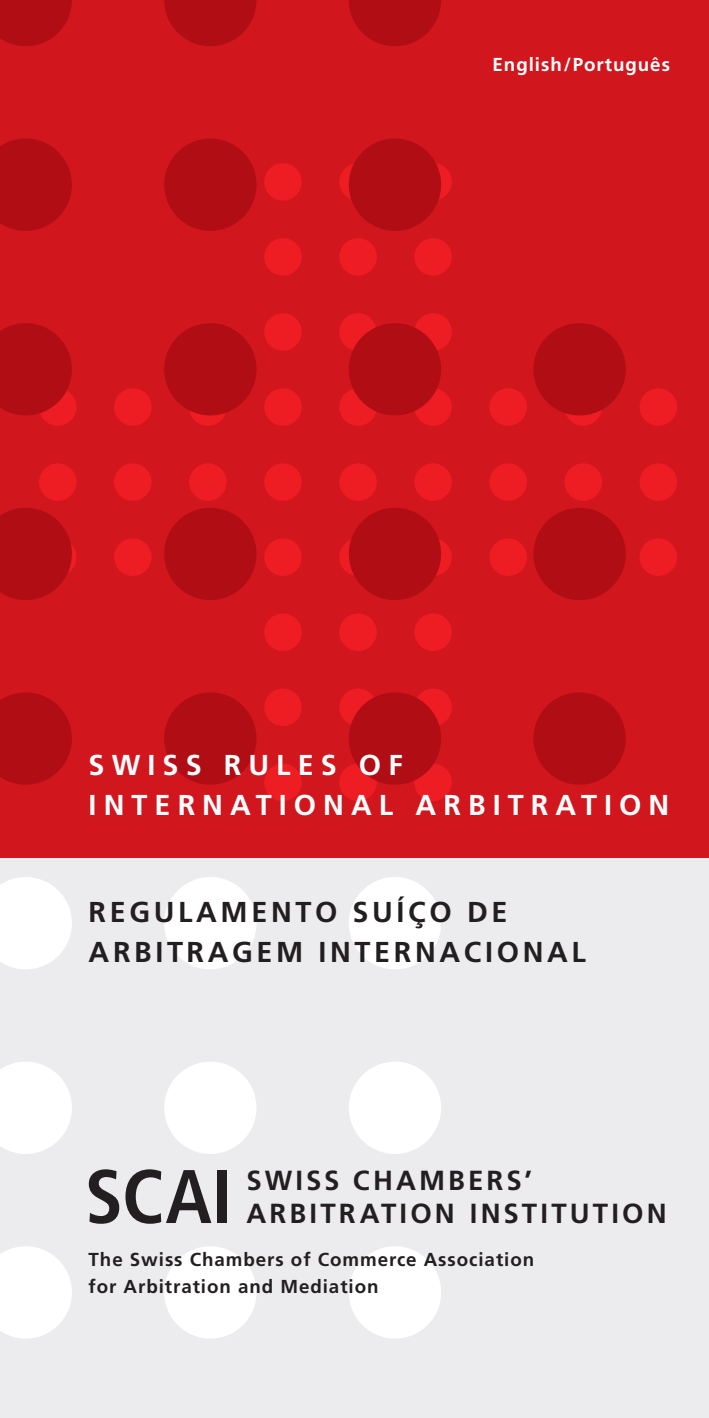
<style>
.page{position:relative;width:709px;height:1418px;background:#fff}
.page>*{position:absolute;margin:0;border:0;box-sizing:border-box;transform-origin:0 0}
.t1{font:700 condensed 75.75px "Frutiger LT";color:#231f20}
.t2{font:700 28.75px/40px "Frutiger LT";letter-spacing:.125em;color:#231f20}
.t3{font:700 28.75px/40px "Frutiger LT";letter-spacing:.245em;color:#fff}
.t4{font:700 27.5px "Frutiger LT";letter-spacing:.115em;color:#231f20}
.t5{font:700 18.75px/26.2px "Frutiger LT";letter-spacing:.05em;color:#231f20}
.t6{font:700 18.75px "Frutiger LT";letter-spacing:.05em;color:#fff}
</style>
<div class="page">
<div style="left:0;top:808px;width:709px;height:609px;background:#ececee"></div>
<div style="left:0;top:0;width:709px;height:857px;background:#d1161e"></div>
<div style="left:264px;top:163px;width:38px;height:38px;background:#ee1d23;border-radius:50%"></div>
<div style="left:264px;top:238px;width:38px;height:38px;background:#ee1d23;border-radius:50%"></div>
<div style="left:264px;top:313px;width:38px;height:38px;background:#ee1d23;border-radius:50%"></div>
<div style="left:264px;top:388px;width:38px;height:38px;background:#ee1d23;border-radius:50%"></div>
<div style="left:189px;top:388px;width:38px;height:38px;background:#ee1d23;border-radius:50%"></div>
<div style="left:114px;top:388px;width:38px;height:38px;background:#ee1d23;border-radius:50%"></div>
<div style="left:39px;top:388px;width:37px;height:38px;background:#ee1d23;border-radius:50%"></div>
<div style="left:264px;top:463px;width:38px;height:38px;background:#ee1d23;border-radius:50%"></div>
<div style="left:189px;top:463px;width:38px;height:38px;background:#ee1d23;border-radius:50%"></div>
<div style="left:114px;top:463px;width:38px;height:38px;background:#ee1d23;border-radius:50%"></div>
<div style="left:39px;top:463px;width:37px;height:38px;background:#ee1d23;border-radius:50%"></div>
<div style="left:264px;top:538px;width:38px;height:38px;background:#ee1d23;border-radius:50%"></div>
<div style="left:114px;top:538px;width:38px;height:38px;background:#ee1d23;border-radius:50%"></div>
<div style="left:39px;top:538px;width:37px;height:38px;background:#ee1d23;border-radius:50%"></div>
<div style="left:264px;top:613px;width:38px;height:38px;background:#ee1d23;border-radius:50%"></div>
<div style="left:264px;top:688px;width:38px;height:38px;background:#ee1d23;border-radius:50%"></div>
<div style="left:264px;top:763px;width:38px;height:38px;background:#ee1d23;border-radius:50%"></div>
<div style="left:339px;top:163px;width:38px;height:38px;background:#ee1d23;border-radius:50%"></div>
<div style="left:339px;top:238px;width:38px;height:38px;background:#ee1d23;border-radius:50%"></div>
<div style="left:339px;top:313px;width:38px;height:38px;background:#ee1d23;border-radius:50%"></div>
<div style="left:339px;top:388px;width:38px;height:38px;background:#ee1d23;border-radius:50%"></div>
<div style="left:339px;top:463px;width:38px;height:38px;background:#ee1d23;border-radius:50%"></div>
<div style="left:339px;top:538px;width:38px;height:38px;background:#ee1d23;border-radius:50%"></div>
<div style="left:339px;top:613px;width:38px;height:38px;background:#ee1d23;border-radius:50%"></div>
<div style="left:339px;top:688px;width:38px;height:38px;background:#ee1d23;border-radius:50%"></div>
<div style="left:339px;top:763px;width:38px;height:38px;background:#ee1d23;border-radius:50%"></div>
<div style="left:414px;top:163px;width:38px;height:38px;background:#ee1d23;border-radius:50%"></div>
<div style="left:414px;top:238px;width:38px;height:38px;background:#ee1d23;border-radius:50%"></div>
<div style="left:414px;top:313px;width:38px;height:38px;background:#ee1d23;border-radius:50%"></div>
<div style="left:414px;top:388px;width:38px;height:38px;background:#ee1d23;border-radius:50%"></div>
<div style="left:489px;top:388px;width:38px;height:38px;background:#ee1d23;border-radius:50%"></div>
<div style="left:564px;top:388px;width:38px;height:38px;background:#ee1d23;border-radius:50%"></div>
<div style="left:639px;top:388px;width:38px;height:38px;background:#ee1d23;border-radius:50%"></div>
<div style="left:414px;top:463px;width:38px;height:38px;background:#ee1d23;border-radius:50%"></div>
<div style="left:489px;top:463px;width:38px;height:38px;background:#ee1d23;border-radius:50%"></div>
<div style="left:564px;top:463px;width:38px;height:38px;background:#ee1d23;border-radius:50%"></div>
<div style="left:639px;top:463px;width:38px;height:38px;background:#ee1d23;border-radius:50%"></div>
<div style="left:414px;top:538px;width:38px;height:38px;background:#ee1d23;border-radius:50%"></div>
<div style="left:489px;top:538px;width:38px;height:38px;background:#ee1d23;border-radius:50%"></div>
<div style="left:639px;top:538px;width:38px;height:38px;background:#ee1d23;border-radius:50%"></div>
<div style="left:414px;top:613px;width:38px;height:38px;background:#ee1d23;border-radius:50%"></div>
<div style="left:414px;top:688px;width:38px;height:38px;background:#ee1d23;border-radius:50%"></div>
<div style="left:414px;top:763px;width:38px;height:38px;background:#ee1d23;border-radius:50%"></div>
<svg style="left:0;top:138px;width:72px;height:93px"></svg>
<svg style="left:0;top:323px;width:72px;height:92px"></svg>
<svg style="left:0;top:508px;width:72px;height:92px"></svg>
<svg style="left:0;top:692px;width:72px;height:92px"></svg>
<svg style="left:0;top:877px;width:72px;height:92px"></svg>
<svg style="left:0;top:1062px;width:72px;height:91px"></svg>
<svg style="left:0;top:1246px;width:72px;height:92px"></svg>
<svg style="left:164px;top:0;width:92px;height:46px"></svg>
<div style="left:164px;top:138px;width:92px;height:93px;background:#b00d15;border-radius:50%"></div>
<div style="left:164px;top:323px;width:92px;height:92px;background:#b00d15;border-radius:50%"></div>
<div style="left:164px;top:508px;width:92px;height:92px;background:#b00d15;border-radius:50%"></div>
<div style="left:164px;top:692px;width:92px;height:92px;background:#b00d15;border-radius:50%"></div>
<div style="left:164px;top:877px;width:92px;height:92px;background:#fff;border-radius:50%"></div>
<div style="left:164px;top:1061px;width:92px;height:92px;background:#fff;border-radius:50%"></div>
<div style="left:164px;top:1246px;width:92px;height:92px;background:#fff;border-radius:50%"></div>
<svg style="left:349px;top:0;width:92px;height:46px"></svg>
<div style="left:349px;top:138px;width:92px;height:93px;background:#b00d15;border-radius:50%"></div>
<div style="left:349px;top:323px;width:92px;height:92px;background:#b00d15;border-radius:50%"></div>
<div style="left:533px;top:323px;width:92px;height:92px;background:#b00d15;border-radius:50%"></div>
<div style="left:349px;top:508px;width:92px;height:92px;background:#b00d15;border-radius:50%"></div>
<div style="left:533px;top:508px;width:92px;height:92px;background:#b00d15;border-radius:50%"></div>
<div style="left:349px;top:692px;width:92px;height:92px;background:#b00d15;border-radius:50%"></div>
<div style="left:533px;top:692px;width:92px;height:92px;background:#b00d15;border-radius:50%"></div>
<div style="left:349px;top:877px;width:92px;height:92px;background:#fff;border-radius:50%"></div>
<div style="left:349px;top:1061px;width:92px;height:92px;background:#fff;border-radius:50%"></div>
<div style="left:349px;top:1246px;width:92px;height:92px;background:#fff;border-radius:50%"></div>
<svg style="left:0;top:0;width:72px;height:46px"></svg>
<p class="t6" style="left:492px;top:53px;width:179px">English/Português</p>
<h2 class="t3" style="left:89px;top:745px;width:582px">SWISS RULES OF<br>INTERNATIONAL ARBITRATION</h2>
<h2 class="t2" style="left:89px;top:892px;width:499px">REGULAMENTO SUÍÇO DE<br>ARBITRAGEM INTERNACIONAL</h2>
<h1 class="t1" style="left:85px;top:1151px;width:149px">SCAI</h1>
<h3 class="t4" style="left:246px;top:1163px;width:287px">SWISS CHAMBERS’</h3>
<h3 class="t4" style="left:246px;top:1197px;width:422px">ARBITRATION INSTITUTION</h3>
<p class="t5" style="left:89px;top:1246px;width:447px">The Swiss Chambers of Commerce Association for Arbitration and Mediation</p>
</div>
